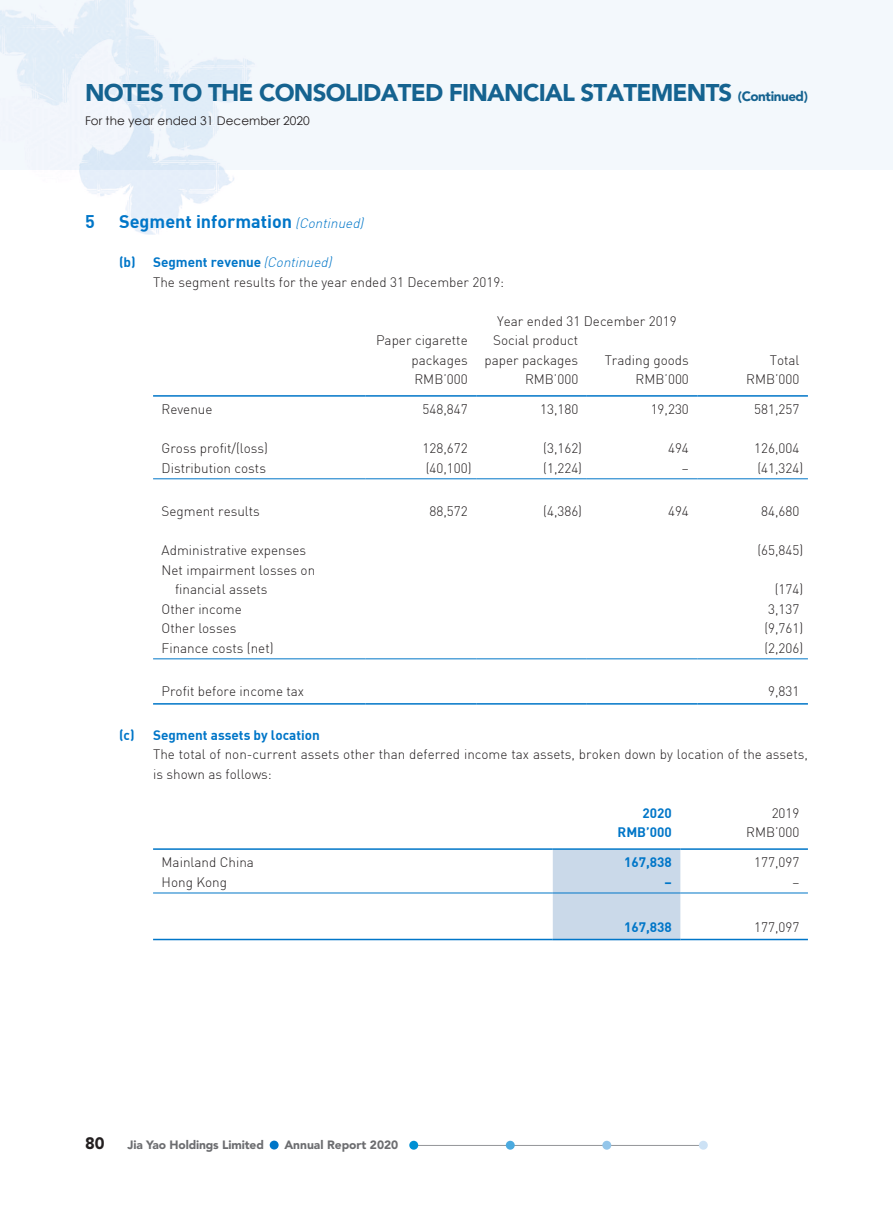
<style>
.page{position:relative;width:893px;height:1212px;background:#fff}
.page>*{position:absolute;margin:0;border:0;box-sizing:border-box;transform-origin:0 0}
.t1{font:900 24px "Avenir LT Std";letter-spacing:-.035em;color:#156390}
.t2{font:18px "DIN Bold";color:#0076c8}
.t3{font:900 16.5px "Avenir LT Std";color:#231f20}
.t4{font:13.5px/19.5px "DIN Light";color:#231f20;text-align:right}
.t5{font:13.5px "DIN Bold";color:#0076c8}
.t6{font:900 12px "Avenir LT Std";letter-spacing:-.01em;color:#6c6d70}
.t7{font:12px "Century Gothic";color:#231f20}
.s1{font-size:13.5px}
.s2{font-family:"DIN Light";font-style:italic;font-size:13.5px}
.s3{font-family:"DIN Light";font-style:italic}
</style>
<div class="page">
<img style="left:79px;top:170px;width:729px;height:980px">
<hr style="left:413px;top:1145px;width:292px;height:1px;background:#939598">
<div style="left:409px;top:1141px;width:9px;height:9px;background:#0090d4;border-radius:50%"></div>
<div style="left:506px;top:1141px;width:9px;height:9px;background:#4baadf;border-radius:50%"></div>
<div style="left:602px;top:1141px;width:9px;height:9px;background:#94c6ea;border-radius:50%"></div>
<div style="left:699px;top:1141px;width:9px;height:9px;background:#cde2f5;border-radius:50%"></div>
<div style="left:270px;top:1140px;width:9px;height:9px;background:#0076c8;border-radius:50%"></div>
<svg style="left:0;top:0;width:893px;height:170px;fill:#f3f8fc"></svg>
<svg style="left:366px;top:308px;width:442px;height:395px"></svg>
<hr style="left:153px;top:395px;width:213px;height:2px;background:#0076c8">
<hr style="left:366px;top:395px;width:110px;height:2px;background:#0076c8">
<hr style="left:476px;top:395px;width:111px;height:2px;background:#0076c8">
<hr style="left:587px;top:395px;width:110px;height:2px;background:#0076c8">
<hr style="left:697px;top:395px;width:111px;height:2px;background:#0076c8">
<hr style="left:153px;top:478px;width:213px;height:1px;background:#0076c8">
<hr style="left:366px;top:478px;width:110px;height:1px;background:#0076c8">
<hr style="left:476px;top:478px;width:111px;height:1px;background:#0076c8">
<hr style="left:587px;top:478px;width:110px;height:1px;background:#0076c8">
<hr style="left:697px;top:478px;width:111px;height:1px;background:#0076c8">
<hr style="left:153px;top:658px;width:213px;height:1px;background:#0076c8">
<hr style="left:366px;top:658px;width:110px;height:1px;background:#0076c8">
<hr style="left:476px;top:658px;width:111px;height:1px;background:#0076c8">
<hr style="left:587px;top:658px;width:110px;height:1px;background:#0076c8">
<hr style="left:697px;top:658px;width:111px;height:1px;background:#0076c8">
<hr style="left:153px;top:703px;width:213px;height:2px;background:#0076c8">
<hr style="left:366px;top:703px;width:110px;height:2px;background:#0076c8">
<hr style="left:476px;top:703px;width:111px;height:2px;background:#0076c8">
<hr style="left:587px;top:703px;width:110px;height:2px;background:#0076c8">
<hr style="left:697px;top:703px;width:111px;height:2px;background:#0076c8">
<div style="left:553px;top:850px;width:127px;height:89px;background:#cad9e9"></div>
<hr style="left:153px;top:848px;width:400px;height:2px;background:#0076c8">
<hr style="left:553px;top:848px;width:127px;height:2px;background:#0076c8">
<hr style="left:680px;top:848px;width:128px;height:2px;background:#0076c8">
<hr style="left:153px;top:892px;width:400px;height:1px;background:#0076c8">
<hr style="left:553px;top:892px;width:127px;height:1px;background:#0076c8">
<hr style="left:680px;top:892px;width:128px;height:1px;background:#0076c8">
<hr style="left:153px;top:939px;width:400px;height:1px;background:#0076c8">
<hr style="left:553px;top:939px;width:127px;height:1px;background:#0076c8">
<hr style="left:680px;top:939px;width:128px;height:1px;background:#0076c8">
<h1 class="t1" style="left:85px;top:78px;width:724px">NOTES TO THE CONSOLIDATED FINANCIAL STATEMENTS <span class="s1">(Continued)</span></h1>
<p class="t7" style="left:85px;top:112px;width:226px">For the year ended 31 December 2020</p>
<h2 class="t2" style="left:85px;top:210px;width:11px">5</h2>
<h2 class="t2" style="left:119px;top:210px;width:249px">Segment information <span class="s2">(Continued)</span></h2>
<p class="t5" style="left:119px;top:253px;width:217px">(b) Segment revenue <span class="s3">(Continued)</span></p>
<p class="t4" style="left:153px;top:272px;width:353px">The segment results for the year ended 31 December 2019:</p>
<p class="t4" style="left:497px;top:311px;width:181px">Year ended 31 December 2019</p>
<p class="t4" style="left:376px;top:330px;width:93px">Paper cigarette packages</p>
<p class="t4" style="left:484px;top:330px;width:95px">Social product paper packages</p>
<p class="t4" style="left:605px;top:350px;width:86px">Trading goods</p>
<p class="t4" style="left:770px;top:350px;width:31px">Total</p>
<p class="t4" style="left:414px;top:369px;width:55px">RMB’000</p>
<p class="t4" style="left:525px;top:369px;width:55px">RMB’000</p>
<p class="t4" style="left:636px;top:369px;width:55px">RMB’000</p>
<p class="t4" style="left:746px;top:369px;width:55px">RMB’000</p>
<p class="t4" style="left:162px;top:399px;width:52px">Revenue</p>
<p class="t4" style="left:423px;top:399px;width:47px">548,847</p>
<p class="t4" style="left:540px;top:399px;width:40px">13,180</p>
<p class="t4" style="left:651px;top:399px;width:40px">19,230</p>
<p class="t4" style="left:754px;top:399px;width:47px">581,257</p>
<p class="t4" style="left:162px;top:438px;width:108px">Gross profit/(loss)</p>
<p class="t4" style="left:423px;top:438px;width:47px">128,672</p>
<p class="t4" style="left:543px;top:438px;width:40px">(3,162)</p>
<p class="t4" style="left:668px;top:438px;width:22px">494</p>
<p class="t4" style="left:754px;top:438px;width:47px">126,004</p>
<p class="t4" style="left:162px;top:458px;width:106px">Distribution costs</p>
<p class="t4" style="left:426px;top:458px;width:47px">(40,100)</p>
<p class="t4" style="left:543px;top:458px;width:40px">(1,224)</p>
<p class="t4" style="left:682px;top:458px;width:8px">–</p>
<p class="t4" style="left:757px;top:458px;width:47px">(41,324)</p>
<p class="t4" style="left:162px;top:501px;width:100px">Segment results</p>
<p class="t4" style="left:430px;top:501px;width:40px">88,572</p>
<p class="t4" style="left:543px;top:501px;width:40px">(4,386)</p>
<p class="t4" style="left:668px;top:501px;width:22px">494</p>
<p class="t4" style="left:761px;top:501px;width:40px">84,680</p>
<p class="t4" style="left:162px;top:540px;width:146px">Administrative expenses</p>
<p class="t4" style="left:757px;top:540px;width:47px">(65,845)</p>
<p class="t4" style="left:175px;top:560px;width:142px;text-align:left;text-indent:-13px">Net impairment losses on financial assets</p>
<p class="t4" style="left:775px;top:579px;width:30px">(174)</p>
<p class="t4" style="left:162px;top:599px;width:82px">Other income</p>
<p class="t4" style="left:768px;top:599px;width:33px">3,137</p>
<p class="t4" style="left:162px;top:618px;width:76px">Other losses</p>
<p class="t4" style="left:764px;top:618px;width:40px">(9,761)</p>
<p class="t4" style="left:162px;top:638px;width:113px">Finance costs (net)</p>
<p class="t4" style="left:764px;top:638px;width:40px">(2,206)</p>
<p class="t4" style="left:162px;top:681px;width:144px">Profit before income tax</p>
<p class="t4" style="left:768px;top:681px;width:33px">9,831</p>
<p class="t5" style="left:119px;top:726px;width:202px">(c) Segment assets by location</p>
<p class="t4" style="left:153px;top:744px;width:656px;text-align:left">The total of non-current assets other than deferred income tax assets, broken down by location of the assets, is shown as follows:</p>
<p class="t5" style="left:642px;top:804px;width:31px">2020</p>
<p class="t4" style="left:772px;top:803px;width:29px">2019</p>
<p class="t5" style="left:617px;top:823px;width:56px">RMB’000</p>
<p class="t4" style="left:746px;top:822px;width:55px">RMB’000</p>
<p class="t4" style="left:162px;top:853px;width:94px">Mainland China</p>
<p class="t5" style="left:624px;top:854px;width:49px">167,838</p>
<p class="t4" style="left:754px;top:853px;width:47px">177,097</p>
<p class="t4" style="left:162px;top:872px;width:67px">Hong Kong</p>
<p class="t5" style="left:664px;top:873px;width:9px">–</p>
<p class="t4" style="left:792px;top:872px;width:8px">–</p>
<p class="t5" style="left:624px;top:918px;width:49px">167,838</p>
<p class="t4" style="left:754px;top:917px;width:47px">177,097</p>
<p class="t3" style="left:85px;top:1133px;width:21px">80</p>
<p class="t6" style="left:128px;top:1137px;width:138px">Jia Yao Holdings Limited</p>
<p class="t6" style="left:284px;top:1137px;width:115px">Annual Report 2020</p>
</div>
